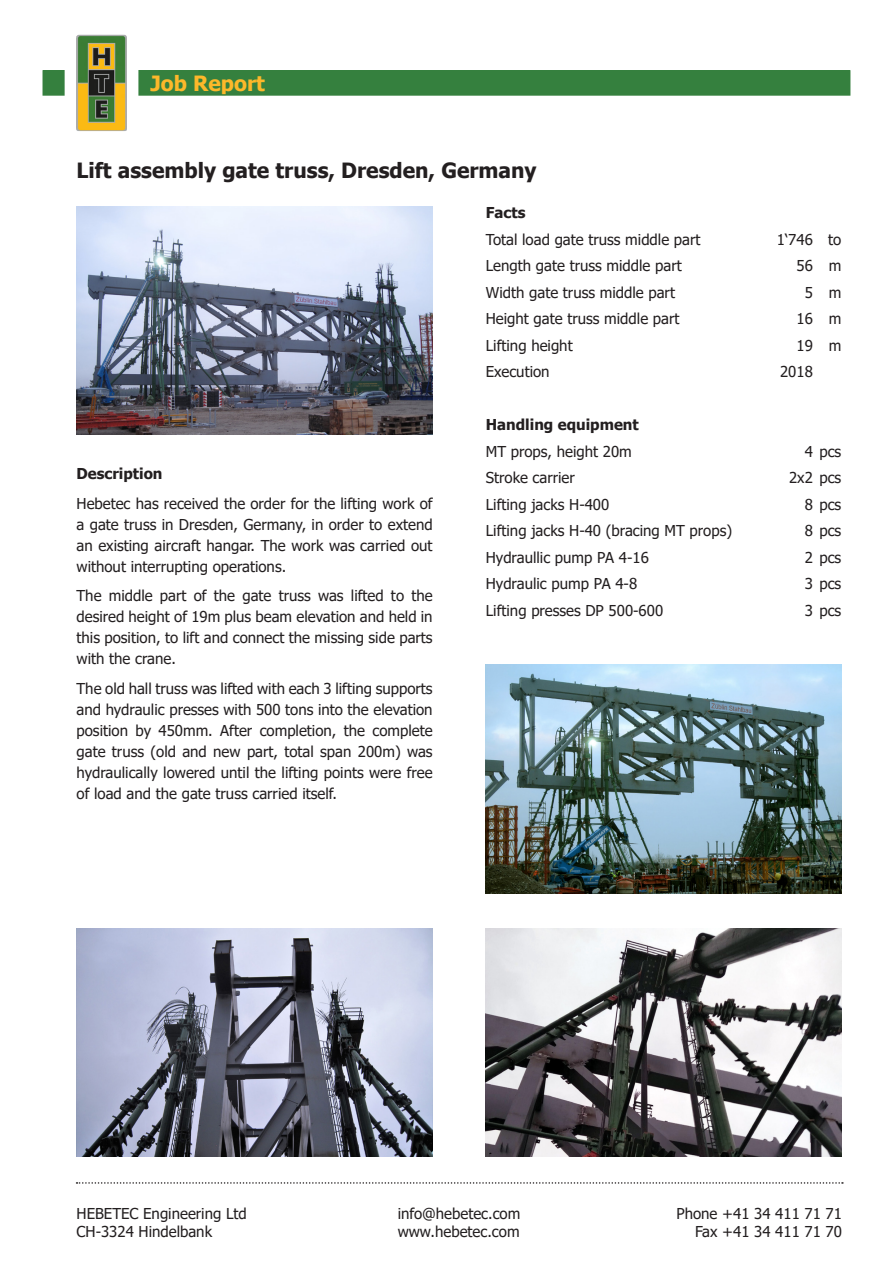
<style>
.page{position:relative;width:893px;height:1263px;background:#fff}
.page>*{position:absolute;margin:0;border:0;box-sizing:border-box;transform-origin:0 0}
.t1{font:700 21px "Tahoma";color:#231f20}
.t2{font:700 21px "Tahoma";color:#fdb82a}
.t3{font:15px/21px "Tahoma";color:#231f20;text-align:justify}
.t4{font:700 15px "Tahoma";color:#231f20}
</style>
<div class="page">
<div style="left:43px;top:71px;width:807px;height:24px;background:#35803e"></div>
<div style="left:43px;top:70px;width:807px;height:26px;border:2px solid #35803e"></div>
<div style="left:65px;top:34px;width:73px;height:98px;background:#fff"></div>
<img style="left:76px;top:36px;width:51px;height:94px">
<div style="left:65px;top:33px;width:73px;height:100px;border:2px solid #fff"></div>
<img style="left:77px;top:207px;width:356px;height:228px">
<img style="left:77px;top:928px;width:356px;height:229px">
<svg style="left:77px;top:1182px;width:766px;height:2px"></svg>
<img style="left:486px;top:665px;width:356px;height:228px">
<img style="left:486px;top:928px;width:356px;height:229px">
<p class="t2" style="left:150px;top:69px;width:116px">Job Report</p>
<p class="t1" style="left:77px;top:155px;width:462px">Lift assembly gate truss, Dresden, Germany</p>
<p class="t4" style="left:77px;top:463px;width:87px">Description</p>
<p class="t3" style="left:77px;top:494px;width:358px">Hebetec has received the order for the lifting work of a gate truss in Dresden, Germany, in order to extend an existing aircraft hangar. The work was carried out without interrupting operations.</p>
<p class="t3" style="left:77px;top:586px;width:358px">The middle part of the gate truss was lifted to the desired height of 19m plus beam elevation and held in this position, to lift and connect the missing side parts with the crane.</p>
<p class="t3" style="left:77px;top:679px;width:358px">The old hall truss was lifted with each 3 lifting supports and hydraulic presses with 500 tons into the elevation position by 450mm. After completion, the complete gate truss (old and new part, total span 200m) was hydraulically lowered until the lifting points were free of load and the gate truss carried itself.</p>
<p class="t4" style="left:486px;top:202px;width:41px">Facts</p>
<p class="t3" style="left:486px;top:230px;width:216px">Total load gate truss middle part</p>
<p class="t3" style="left:777px;top:230px;width:66px">1‘746 to</p>
<p class="t3" style="left:486px;top:256px;width:197px">Length gate truss middle part</p>
<p class="t3" style="left:796px;top:256px;width:46px">56 m</p>
<p class="t3" style="left:486px;top:283px;width:191px">Width gate truss middle part</p>
<p class="t3" style="left:805px;top:283px;width:38px">5 m</p>
<p class="t3" style="left:486px;top:309px;width:195px">Height gate truss middle part</p>
<p class="t3" style="left:796px;top:309px;width:46px">16 m</p>
<p class="t3" style="left:486px;top:336px;width:88px">Lifting height</p>
<p class="t3" style="left:796px;top:336px;width:46px">19 m</p>
<p class="t3" style="left:486px;top:362px;width:65px">Execution</p>
<p class="t3" style="left:780px;top:362px;width:34px">2018</p>
<p class="t4" style="left:486px;top:414px;width:154px">Handling equipment</p>
<p class="t3" style="left:486px;top:442px;width:148px">MT props, height 20m</p>
<p class="t3" style="left:805px;top:442px;width:38px">4 pcs</p>
<p class="t3" style="left:486px;top:468px;width:91px">Stroke carrier</p>
<p class="t3" style="left:789px;top:468px;width:54px">2x2 pcs</p>
<p class="t3" style="left:486px;top:495px;width:125px">Lifting jacks H-400</p>
<p class="t3" style="left:805px;top:495px;width:38px">8 pcs</p>
<p class="t3" style="left:486px;top:521px;width:248px">Lifting jacks H-40 (bracing MT props)</p>
<p class="t3" style="left:805px;top:521px;width:38px">8 pcs</p>
<p class="t3" style="left:486px;top:548px;width:165px">Hydraullic pump PA 4-16</p>
<p class="t3" style="left:805px;top:548px;width:38px">2 pcs</p>
<p class="t3" style="left:486px;top:574px;width:153px">Hydraulic pump PA 4-8</p>
<p class="t3" style="left:805px;top:574px;width:38px">3 pcs</p>
<p class="t3" style="left:486px;top:601px;width:179px">Lifting presses DP 500-600</p>
<p class="t3" style="left:805px;top:601px;width:38px">3 pcs</p>
<p class="t3" style="left:77px;top:1204px;width:172px">HEBETEC Engineering Ltd</p>
<p class="t3" style="left:77px;top:1222px;width:137px">CH-3324 Hindelbank</p>
<p class="t3" style="left:398px;top:1204px;width:124px">info@hebetec.com</p>
<p class="t3" style="left:398px;top:1222px;width:123px">www.hebetec.com</p>
<p class="t3" style="left:676px;top:1204px;width:167px">Phone +41 34 411 71 71</p>
<p class="t3" style="left:695px;top:1222px;width:148px">Fax +41 34 411 71 70</p>
</div>
